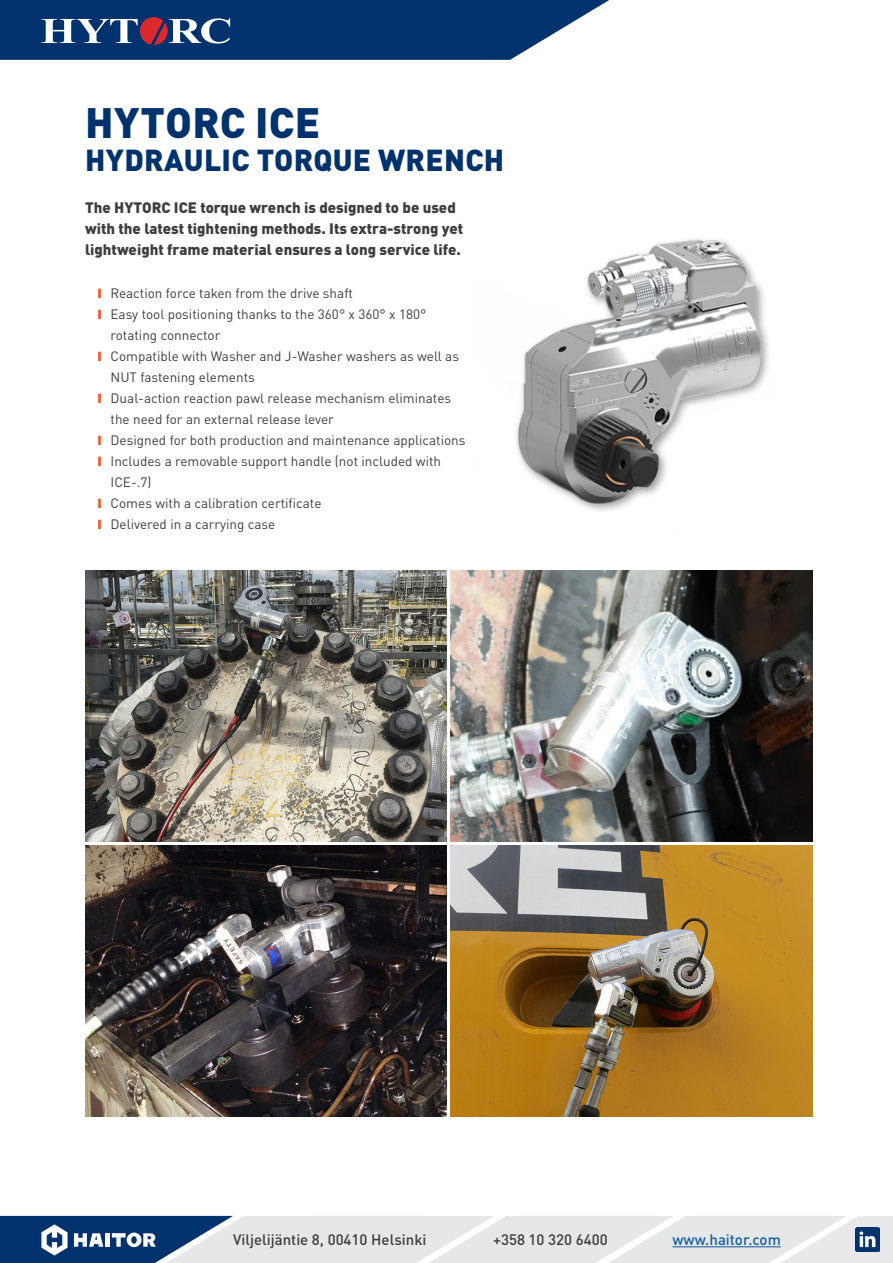
<style>
.page{position:relative;width:893px;height:1263px;background:#fff}
.page>*{position:absolute;margin:0;border:0;box-sizing:border-box;transform-origin:0 0}
.Big_headline_blue_1__line{font:900 42px "DINOT";letter-spacing:.01em;color:#00326d}
.Big_headline_blue_2__line{font:900 30px "DINOT";letter-spacing:.01em;color:#00326d}
.Ingress{font:900 15px/21px "DINOT";color:#3e3e3f}
.t1{font:500 15px "DINOT";color:#3e3e3f}
.t2{font:500 15px "DINOT";color:#175d9e}
.t3{font:13.5px/21px "DINOT";color:#3e3e3f}
</style>
<div class="page">
<img style="left:85px;top:846px;width:361px;height:271px">
<img style="left:85px;top:571px;width:361px;height:270px">
<img style="left:451px;top:846px;width:361px;height:271px">
<img style="left:516px;top:239px;width:253px;height:272px">
<img style="left:451px;top:570px;width:361px;height:271px">
<svg style="left:0;top:0;width:609px;height:60px;background:#224a7d"></svg>
<svg style="left:0;top:1216px;width:893px;height:47px;background:#b9c4d1"></svg>
<p class="Big_headline_blue_1__line" style="left:85px;top:95px;width:237px">HYTORC ICE</p>
<p class="Big_headline_blue_2__line" style="left:85px;top:140px;width:421px">HYDRAULIC TORQUE WRENCH</p>
<p class="Ingress" style="left:85px;top:197px;width:380px">The HYTORC ICE torque wrench is designed to be used with the latest tightening methods. Its extra-strong yet lightweight frame material ensures a long service life.</p>
<p class="t3" style="left:111px;top:282px;width:244px">Reaction force taken from the drive shaft</p>
<p class="t3" style="left:111px;top:303px;width:317px">Easy tool positioning thanks to the 360° x 360° x 180° rotating connector</p>
<p class="t3" style="left:111px;top:345px;width:350px">Compatible with Washer and J-Washer washers as well as<br>NUT fastening elements</p>
<p class="t3" style="left:111px;top:387px;width:342px">Dual-action reaction pawl release mechanism eliminates the need for an external release lever</p>
<p class="t3" style="left:111px;top:429px;width:356px">Designed for both production and maintenance applications</p>
<p class="t3" style="left:111px;top:450px;width:332px">Includes a removable support handle (not included with<br>ICE-.7)</p>
<p class="t3" style="left:111px;top:492px;width:212px">Comes with a calibration certificate</p>
<p class="t3" style="left:111px;top:513px;width:166px">Delivered in a carrying case</p>
<p class="t1" style="left:233px;top:1230px;width:195px">Viljelijäntie 8, 00410 Helsinki</p>
<p class="t1" style="left:493px;top:1230px;width:116px">+358 10 320 6400</p>
<p class="t2" style="left:672px;top:1230px;width:110px">www.haitor.com</p>
</div>
